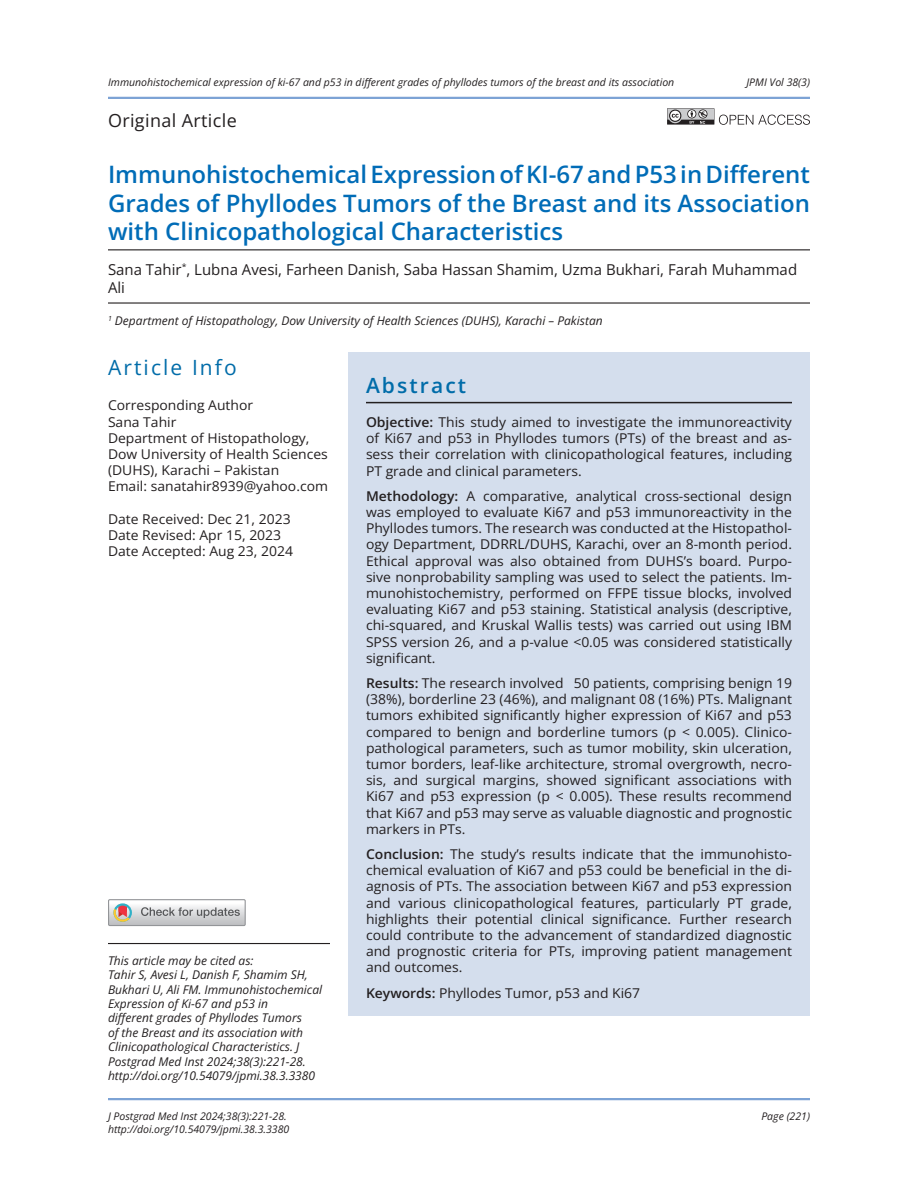
<style>
.page{position:relative;width:918px;height:1188px;background:#fff}
.page>*{position:absolute;margin:0;border:0;box-sizing:border-box;transform-origin:0 0}
.t1{font:600 24px/28.8px "Open Sans";color:#006cb7;text-align:justify}
.Article_Info{font:21px "Open Sans";letter-spacing:.1em;color:#006ca9}
.Abstract_Blue_Heading{font:600 21px "Open Sans";letter-spacing:.1em;color:#006ca9}
.Article_Name{font:18px "Open Sans";letter-spacing:.02em;color:#231f20}
.Author_Names{font:15px/18px "Open Sans";color:#231f20}
.Abstract_Body{font:13.5px/16.2px "Open Sans";color:#231f20;text-align:justify}
.Received_Revised_Accepted{font:13.5px/16.2px "Open Sans";color:#231f20}
.Correspondign_Author{font:13.5px "Open Sans";color:#231f20}
.Citation{font:italic 12px/14.4px "Open Sans";color:#231f20}
.Departments{font:italic 12px "Open Sans";color:#231f20}
.t2{font:italic 10.5px/12.6px "Open Sans";color:#231f20}
.s1{font-weight:600}
</style>
<div class="page">
<hr style="left:108px;top:97px;width:702px;height:2px;background:#7da3d5">
<hr style="left:108px;top:1098px;width:702px;height:2px;background:#7da3d5">
<hr style="left:108px;top:249px;width:702px;height:1px;background:#231f20">
<div style="left:348px;top:352px;width:462px;height:664px;background:#d4deed"></div>
<hr style="left:366px;top:402px;width:426px;height:1px;background:#231f20">
<hr style="left:108px;top:302px;width:702px;height:2px;background:#231f20">
<hr style="left:108px;top:943px;width:222px;height:1px;background:#231f20">
<svg style="left:667px;top:108px;width:143px;height:17px"></svg>
<div style="left:108px;top:899px;width:138px;height:27px;border:1px solid #939598"></div>
<svg style="left:109px;top:900px;width:136px;height:26px"></svg>
<p class="t2" style="left:108px;top:76px;width:568px">Immunohistochemical expression of ki-67 and p53 in different grades of phyllodes tumors of the breast and its association</p>
<p class="Article_Name" style="left:108px;top:108px;width:130px">Original Article</p>
<p class="t2" style="left:746px;top:76px;width:65px">JPMI Vol 38(3)</p>
<p class="t1" style="left:108px;top:159px;width:704px">Immunohistochemical Expression of KI-67 and P53 in Different Grades of Phyllodes Tumors of the Breast and its Association with Clinicopathological Characteristics</p>
<p class="Author_Names" style="left:108px;top:261px;width:691px">Sana Tahir<sup>*</sup>, Lubna Avesi, Farheen Danish, Saba Hassan Shamim, Uzma Bukhari, Farah Muhammad<br>Ali</p>
<p class="Departments" style="left:108px;top:313px;width:496px"><sup>1</sup> Department of Histopathology, Dow University of Health Sciences (DUHS), Karachi – Pakistan</p>
<p class="Article_Info" style="left:108px;top:353px;width:130px">Article Info</p>
<p class="Correspondign_Author" style="left:108px;top:396px;width:147px">Corresponding Author</p>
<p class="Received_Revised_Accepted" style="left:108px;top:413px;width:70px">Sana Tahir</p>
<p class="Received_Revised_Accepted" style="left:108px;top:430px;width:203px">Department of Histopathology,</p>
<p class="Received_Revised_Accepted" style="left:108px;top:446px;width:221px">Dow University of Health Sciences (DUHS), Karachi – Pakistan</p>
<p class="Received_Revised_Accepted" style="left:108px;top:478px;width:221px">Email: sanatahir8939@yahoo.com</p>
<p class="Received_Revised_Accepted" style="left:108px;top:511px;width:184px">Date Received: Dec 21, 2023</p>
<p class="Received_Revised_Accepted" style="left:108px;top:527px;width:175px">Date Revised: Apr 15, 2023</p>
<p class="Received_Revised_Accepted" style="left:108px;top:543px;width:187px">Date Accepted: Aug 23, 2024</p>
<p class="Citation" style="left:108px;top:953px;width:147px">This article may be cited as:</p>
<p class="Citation" style="left:108px;top:967px;width:216px">Tahir S, Avesi L, Danish F, Shamim SH, Bukhari U, Ali FM. Immunohistochemical Expression of Ki-67 and p53 in<br>different grades of Phyllodes Tumors<br>of the Breast and its association with Clinicopathological Characteristics. J Postgrad Med Inst 2024;38(3):221-28. http://doi.org/10.54079/jpmi.38.3.3380</p>
<p class="Abstract_Blue_Heading" style="left:366px;top:371px;width:102px">Abstract</p>
<p class="Abstract_Body" style="left:366px;top:414px;width:428px"><span class="s1">Objective:</span> This study aimed to investigate the immunoreactivity of Ki67 and p53 in Phyllodes tumors (PTs) of the breast and as&shy;sess their correlation with clinicopathological features, including PT grade and clinical parameters.</p>
<p class="Abstract_Body" style="left:366px;top:488px;width:428px"><span class="s1">Methodology:</span> A comparative, analytical cross-sectional design was employed to evaluate Ki67 and p53 immunoreactivity in the Phyllodes tumors. The research was conducted at the Histopathol&shy;ogy Department, DDRRL/DUHS, Karachi, over an 8-month period.<br>Ethical approval was also obtained from DUHS’s board. Purpo&shy;sive nonprobability sampling was used to select the patients. Im&shy;munohistochemistry, performed on FFPE tissue blocks, involved evaluating Ki67 and p53 staining. Statistical analysis (descriptive, chi-squared, and Kruskal Wallis tests) was carried out using IBM SPSS version 26, and a p-value &lt;0.05 was considered statistically significant.</p>
<p class="Abstract_Body" style="left:366px;top:675px;width:428px"><span class="s1">Results:</span> The research involved 50 patients, comprising benign 19 (38%), borderline 23 (46%), and malignant 08 (16%) PTs. Malignant tumors exhibited significantly higher expression of Ki67 and p53 compared to benign and borderline tumors (p &lt; 0.005). Clinico&shy;pathological parameters, such as tumor mobility, skin ulceration, tumor borders, leaf-like architecture, stromal overgrowth, necro&shy;sis, and surgical margins, showed significant associations with Ki67 and p53 expression (p &lt; 0.005). These results recommend that Ki67 and p53 may serve as valuable diagnostic and prognostic markers in PTs.</p>
<p class="Abstract_Body" style="left:366px;top:846px;width:428px"><span class="s1">Conclusion:</span> The study’s results indicate that the immunohisto&shy;chemical evaluation of Ki67 and p53 could be beneficial in the di&shy;agnosis of PTs. The association between Ki67 and p53 expression and various clinicopathological features, particularly PT grade, highlights their potential clinical significance. Further research could contribute to the advancement of standardized diagnostic and prognostic criteria for PTs, improving patient management and outcomes.</p>
<p class="Abstract_Body" style="left:366px;top:984px;width:276px"><span class="s1">Keywords:</span> Phyllodes Tumor, p53 and Ki67</p>
<p class="t2" style="left:108px;top:1110px;width:183px">J Postgrad Med Inst 2024;38(3):221-28. http://doi.org/10.54079/jpmi.38.3.3380</p>
<p class="t2" style="left:761px;top:1110px;width:50px">Page (221)</p>
</div>
